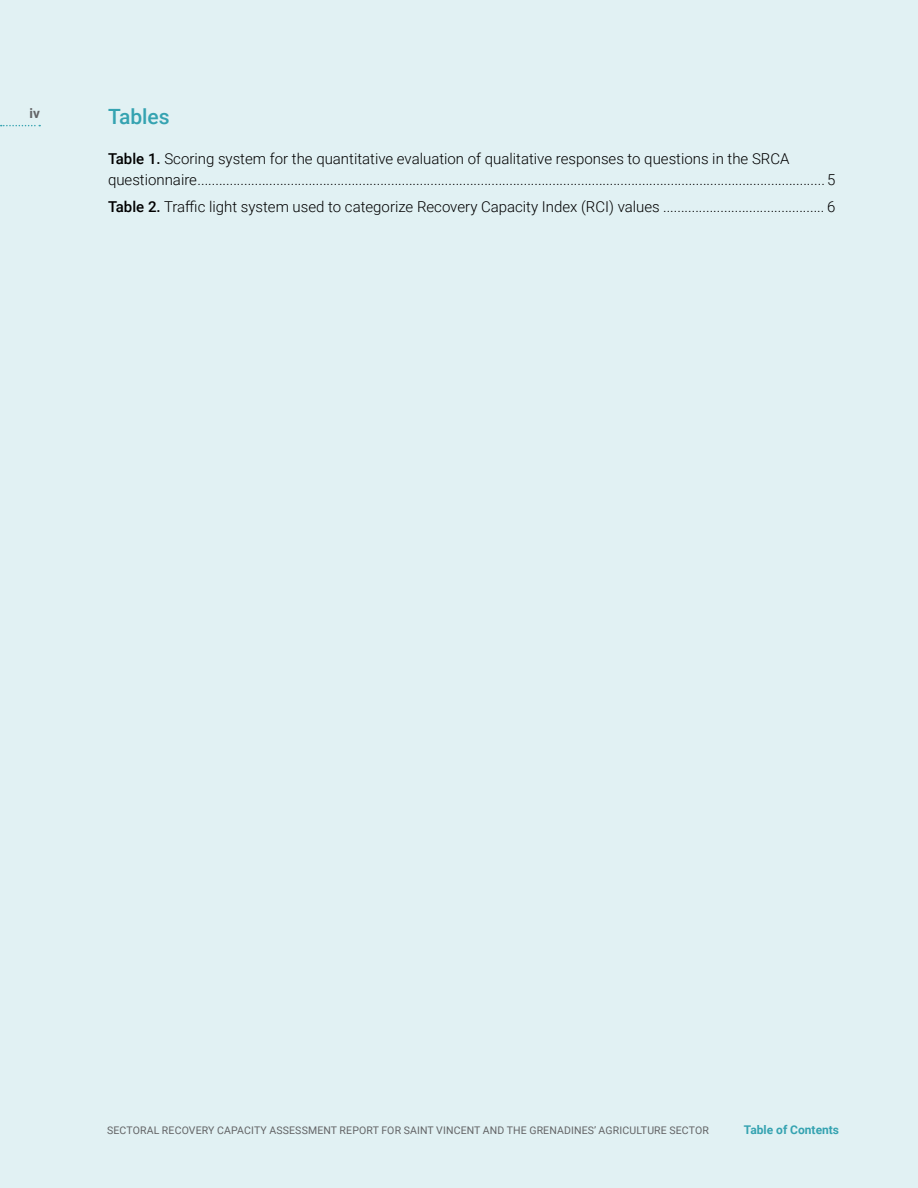
<style>
.page{position:relative;width:918px;height:1188px;background:#e1f1f3}
.page>*{position:absolute;margin:0;border:0;box-sizing:border-box;transform-origin:0 0}
.t1{font:500 21px "Roboto";color:#35a3b1}
.t2{font:300 15px/21px "Roboto";color:#000}
.t3{font:700 13.5px "Roboto";color:#636466}
.t4{font:700 12px "Roboto";color:#35a3b1}
.t5{font:10.5px "Roboto";letter-spacing:.015em;color:#636466}
.s1{font-weight:500}
</style>
<div class="page">
<svg style="left:1px;top:125px;width:39px;height:1px"></svg>
<p class="t3" style="left:30px;top:104px;width:12px">iv</p>
<h1 class="t1" style="left:108px;top:102px;width:63px">Tables</h1>
<p class="t2" style="left:108px;top:147px;width:729px"><span class="s1">Table 1.</span> Scoring system for the quantitative evaluation of qualitative responses to questions in the SRCA questionnaire............................................................................................................................................................................... 5</p>
<p class="t2" style="left:108px;top:196px;width:729px"><span class="s1">Table 2.</span> Traffic light system used to categorize Recovery Capacity Index (RCI) values ............................................. 6</p>
<p class="t5" style="left:107px;top:1123px;width:603px">SECTORAL RECOVERY CAPACITY ASSESSMENT REPORT FOR SAINT VINCENT AND THE GRENADINES’ AGRICULTURE SECTOR</p>
<p class="t4" style="left:744px;top:1121px;width:97px">Table of Contents</p>
</div>
